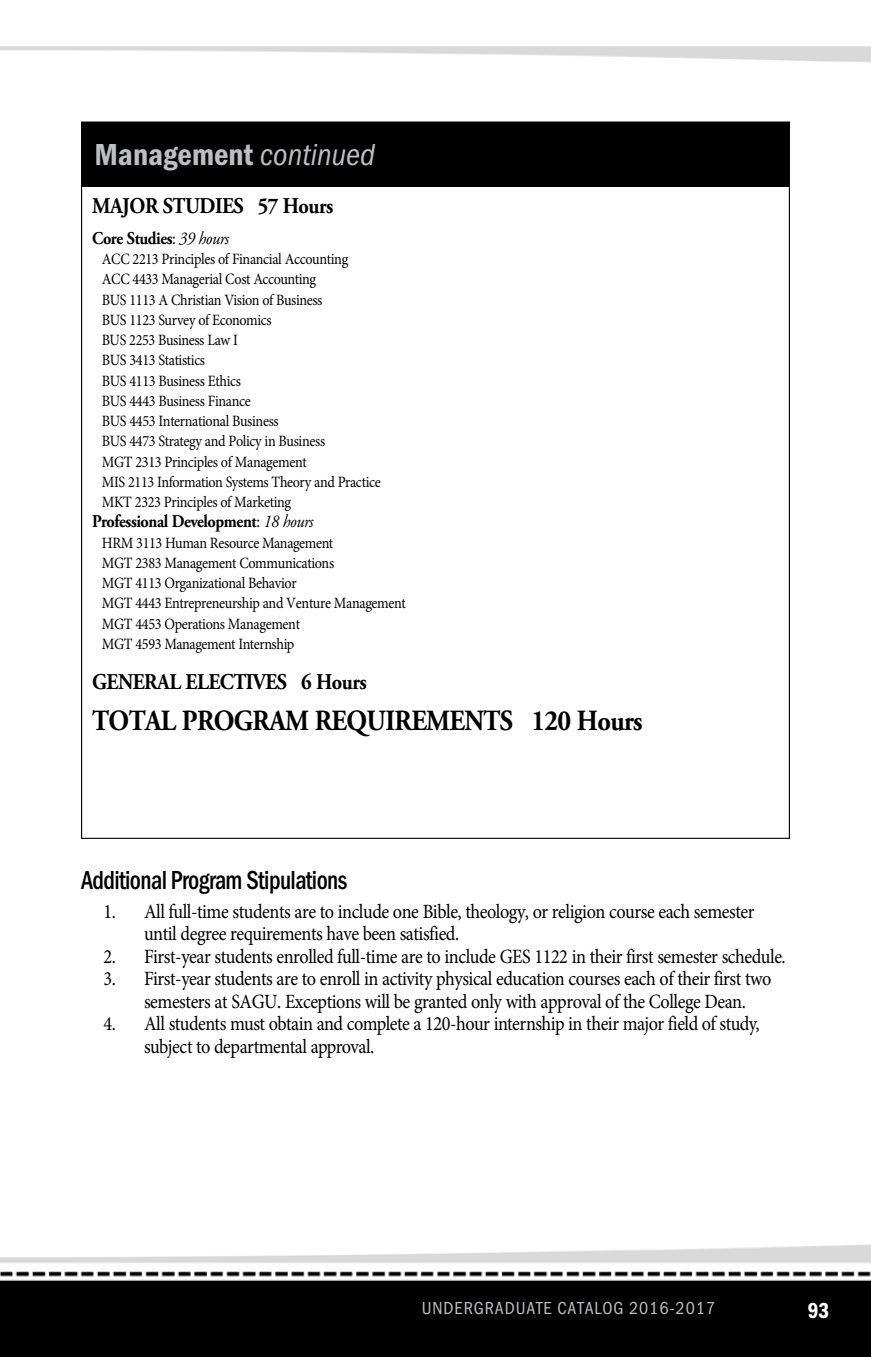
<style>
.page{position:relative;width:871px;height:1357px;background:#fff}
.page>*{position:absolute;margin:0;border:0;box-sizing:border-box;transform-origin:0 0}
.t1{font:31.5px "Franklin Gothic URW Con Dem";color:#bcbec0}
.t2{font:700 29.25px "Adobe Garamond Pro";letter-spacing:-.025em;color:#000;scale:.9 1}
.t3{font:500 27px "Franklin Gothic URW Con";letter-spacing:-.025em;color:#000;scale:.9 1}
.t4{font:700 22.5px "Adobe Garamond Pro";letter-spacing:-.025em;color:#000;scale:.9 1}
.t5{font:22.5px "Franklin Gothic URW Con Dem";color:#fff;scale:.95 1}
.t6{font:20.25px/22.5px "Minion Pro";letter-spacing:-.025em;color:#000;scale:.9 1}
.t7{font:700 18px "Adobe Garamond Pro";letter-spacing:-.025em;color:#000;scale:.9 1}
.t8{font:18px "Franklin Gothic URW Con Boo";letter-spacing:.05em;color:#bcbec0}
.t9{font:15.75px/20.2px "Minion Pro";letter-spacing:-.025em;color:#000;scale:.9 1}
.s1{font-family:"Franklin Gothic URW Con Boo Ita"}
.s2{font-family:"Minion Pro";font-weight:400}
.s3{font-weight:400;font-style:italic}
</style>
<div class="page">
<img style="left:0;top:46px;width:871px;height:1311px">
<div style="left:81px;top:123px;width:708px;height:64px;background:#000"></div>
<h1 class="t1" style="left:94px;top:134px;width:282px">Management <span class="s1">continued</span></h1>
<h3 class="t4" style="left:92px;top:193px;width:269px">MAJOR STUDIES 57 Hours</h3>
<p class="t7" style="left:92px;top:228px;width:153px">Core Studies<span class="s2">:</span> <span class="s3">39 hours</span></p>
<p class="t9" style="left:102px;top:249px;width:311px">ACC 2213 Principles of Financial Accounting<br>ACC 4433 Managerial Cost Accounting<br>BUS 1113 A Christian Vision of Business<br>BUS 1123 Survey of Economics<br>BUS 2253 Business Law I<br>BUS 3413 Statistics<br>BUS 4113 Business Ethics<br>BUS 4443 Business Finance<br>BUS 4453 International Business<br>BUS 4473 Strategy and Policy in Business<br>MGT 2313 Principles of Management<br>MIS 2113 Information Systems Theory and Practice MKT 2323 Principles of Marketing</p>
<p class="t7" style="left:92px;top:511px;width:247px">Professional Development<span class="s2">:</span> <span class="s3">18 hours</span></p>
<p class="t9" style="left:102px;top:532px;width:339px">HRM 3113 Human Resource Management<br>MGT 2383 Management Communications<br>MGT 4113 Organizational Behavior<br>MGT 4443 Entrepreneurship and Venture Management MGT 4453 Operations Management<br>MGT 4593 Management Internship</p>
<h3 class="t4" style="left:92px;top:669px;width:306px">GENERAL ELECTIVES 6 Hours</h3>
<h2 class="t2" style="left:92px;top:703px;width:613px">TOTAL PROGRAM REQUIREMENTS 120 Hours</h2>
<h3 class="t3" style="left:81px;top:862px;width:297px">Additional Program Stipulations</h3>
<p class="t6" style="left:144px;top:900px;width:680px;text-indent:-40px">1. All full-time students are to include one Bible, theology, or religion course each semester until degree requirements have been satisfied.</p>
<p class="t6" style="left:104px;top:945px;width:759px">2. First-year students enrolled full-time are to include GES 1122 in their first semester schedule.</p>
<p class="t6" style="left:144px;top:967px;width:698px;text-indent:-40px">3. First-year students are to enroll in activity physical education courses each of their first two semesters at SAGU. Exceptions will be granted only with approval of the College Dean.</p>
<p class="t6" style="left:144px;top:1012px;width:685px;text-indent:-40px">4. All students must obtain and complete a 120-hour internship in their major field of study, subject to departmental approval.</p>
<p class="t8" style="left:422px;top:1296px;width:295px">UNDERGRADUATE CATALOG 2016-2017</p>
<h3 class="t5" style="left:807px;top:1295px;width:24px">93</h3>
</div>
